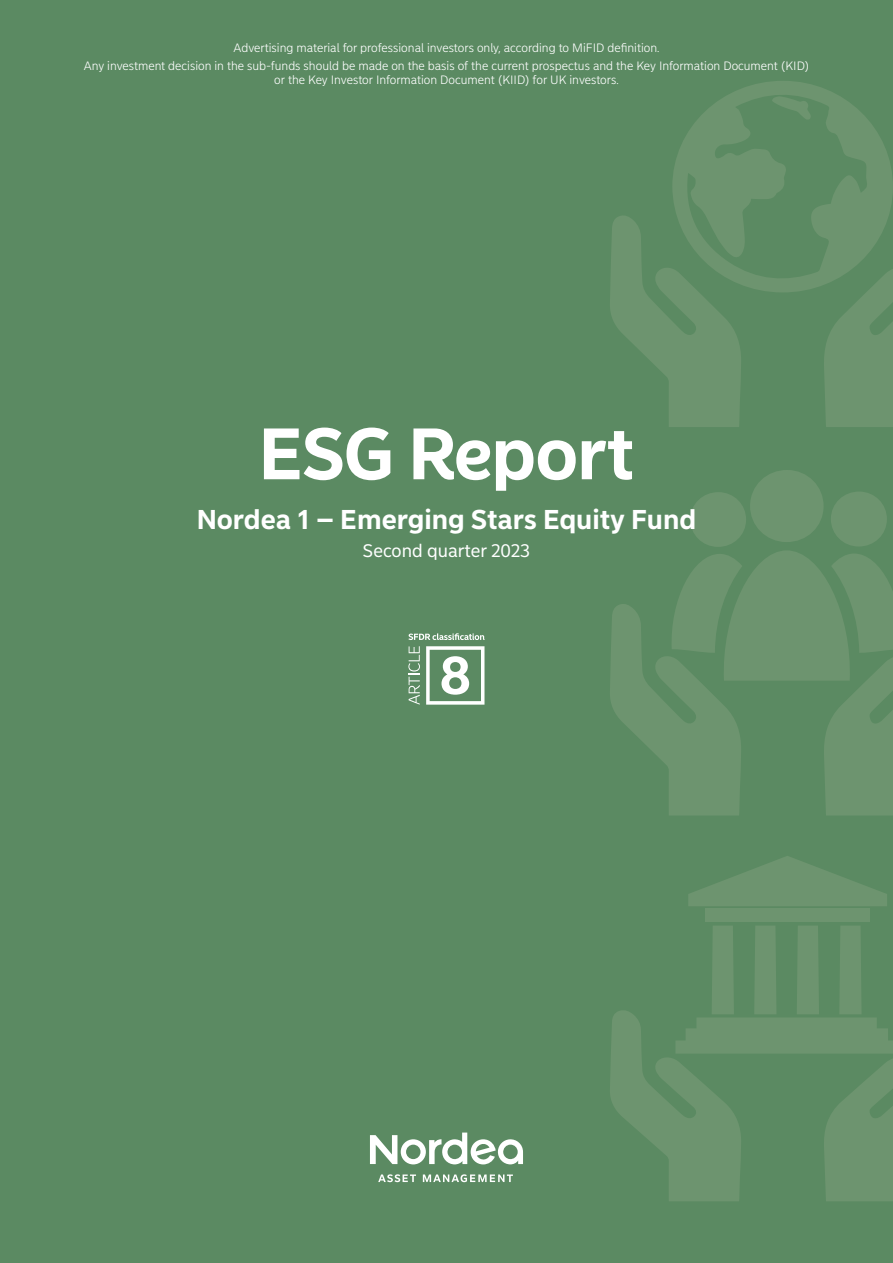
<style>
.page{position:relative;width:893px;height:1263px;background:#5b8a62}
.page>*{position:absolute;margin:0;border:0;box-sizing:border-box;transform-origin:0 0}
.t1{font:700 72px "Nordea Sans Large";color:#fff}
.t2{font:700 27px "Nordea Sans Small";color:#fff}
.t3{font:18px "Nordea Sans Small";color:#fff}
.t4{font:300 12px/18px "Nordea Sans Small";color:#fff;text-align:center}
</style>
<div class="page">
<svg style="left:610px;top:926px;width:283px;height:275px"></svg>
<div style="left:705px;top:909px;width:165px;height:13px;background:#6d946f"></div>
<svg style="left:688px;top:856px;width:199px;height:50px"></svg>
<div style="left:831px;top:491px;width:56px;height:56px;background:#6d946f;border-radius:50%"></div>
<div style="left:690px;top:492px;width:56px;height:55px;background:#6d946f;border-radius:50%"></div>
<div style="left:750px;top:470px;width:74px;height:72px;background:#6d946f;border-radius:50%"></div>
<svg style="left:610px;top:551px;width:283px;height:264px"></svg>
<svg style="left:610px;top:216px;width:131px;height:211px"></svg>
<svg style="left:824px;top:293px;width:69px;height:134px"></svg>
<svg style="left:672px;top:81px;width:221px;height:212px"></svg>
<svg style="left:772px;top:96px;width:39px;height:24px"></svg>
<svg style="left:408px;top:646px;width:12px;height:59px"></svg>
<svg style="left:408px;top:633px;width:76px;height:7px"></svg>
<svg style="left:426px;top:646px;width:58px;height:59px"></svg>
<svg style="left:370px;top:1132px;width:153px;height:32px"></svg>
<svg style="left:378px;top:1174px;width:38px;height:8px"></svg>
<svg style="left:423px;top:1174px;width:90px;height:8px"></svg>
<p class="t4" style="left:84px;top:38px;width:727px">Advertising material for professional investors only, according to MiFID definition.<br>Any investment decision in the sub-funds should be made on the basis of the current prospectus and the Key Information Document (KID)</p>
<p class="t4" style="left:274px;top:71px;width:346px">or the Key Investor Information Document (KIID) for UK investors.</p>
<h1 class="t1" style="left:259px;top:411px;width:376px">ESG Report</h1>
<h2 class="t2" style="left:197px;top:503px;width:501px">Nordea 1 – Emerging Stars Equity Fund</h2>
<h3 class="t3" style="left:363px;top:539px;width:169px">Second quarter 2023</h3>
</div>
